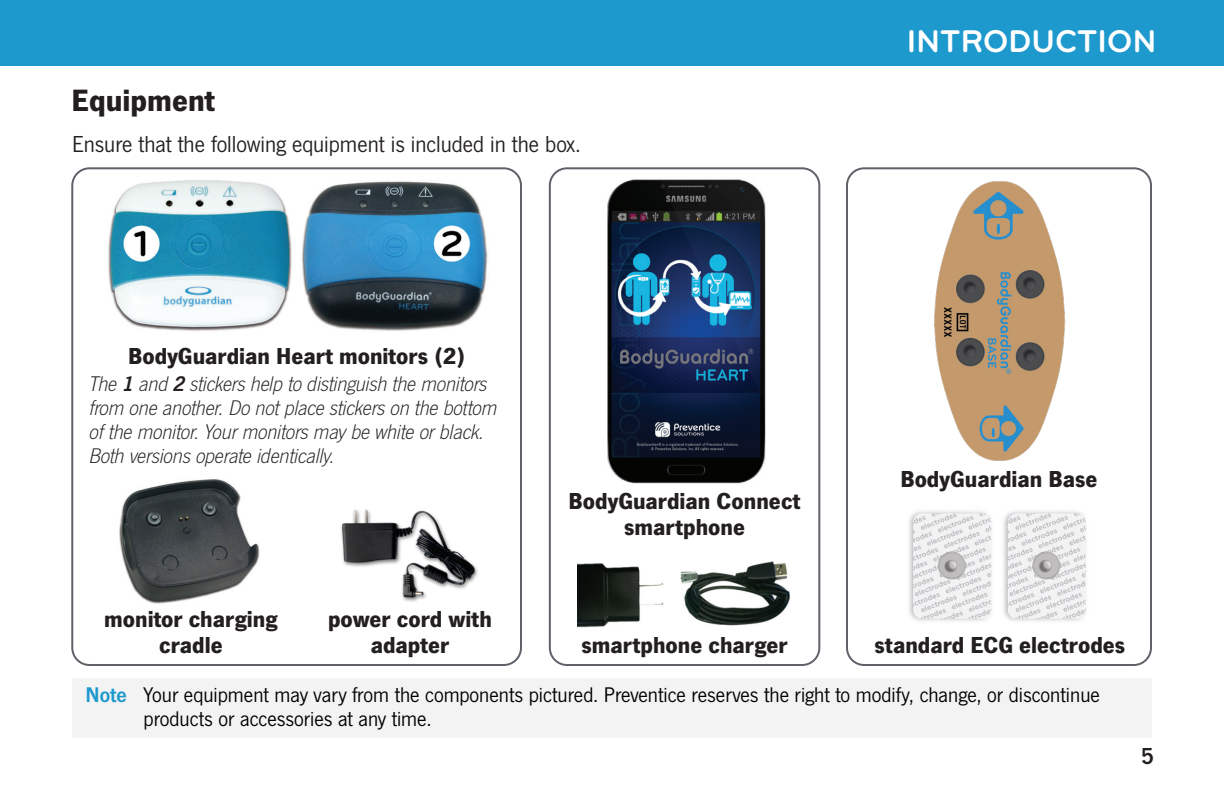
<style>
.page{position:relative;width:1224px;height:792px;background:#fff}
.page>*{position:absolute;margin:0;border:0;box-sizing:border-box;transform-origin:0 0}
.t1{font:700 32.6px "Bryant Pro";letter-spacing:.005em;color:#fff}
.t2{font:700 32px "News Got";color:#231f20}
.label{font:700 24px/26px "News Got";color:#231f20;text-align:center}
.t3{font:24px "News Got";color:#231f20}
.t4{font:24px "News Got Dem";color:#231f20}
.label-2{font:italic 300 22px/24px "News Got";letter-spacing:-.01em;color:#231f20}
.Note{font:22px/24px "News Got";color:#000}
.s1{font-family:"News Got Dem Ita";font-weight:400;font-style:normal}
.s2{font-family:"News Got Dem";color:#1d99ce}
</style>
<div class="page">
<div style="left:0;top:0;width:1224px;height:65px;background:#1d99ce"></div>
<div style="left:71px;top:167px;width:451px;height:499px;border:2px solid #5f6369;border-radius:17px"></div>
<img style="left:607px;top:179px;width:159px;height:305px">
<div style="left:549px;top:167px;width:271px;height:499px;border:2px solid #5f6369;border-radius:17px"></div>
<div style="left:846px;top:167px;width:306px;height:499px;border:2px solid #5f6369;border-radius:17px"></div>
<img style="left:119px;top:479px;width:141px;height:125px">
<div style="left:72px;top:678px;width:1080px;height:60px;background:#f3f3f3"></div>
<img style="left:108px;top:180px;width:380px;height:151px">
<img style="left:577px;top:563px;width:86px;height:65px">
<img style="left:680px;top:561px;width:110px;height:65px">
<img style="left:341px;top:509px;width:137px;height:93px">
<img style="left:909px;top:511px;width:177px;height:110px">
<img style="left:934px;top:181px;width:132px;height:280px">
<p class="t2" style="left:72px;top:82px;width:145px">Equipment</p>
<p class="t3" style="left:72px;top:131px;width:510px">Ensure that the following equipment is included in the box.</p>
<h1 class="t1" style="left:907px;top:21px;width:251px">INTRODUCTION</h1>
<p class="label" style="left:128px;top:343px;width:338px">BodyGuardian Heart monitors (2)</p>
<p class="label-2" style="left:90px;top:372px;width:409px">The <span class="s1">1</span> and <span class="s1">2</span> stickers help to distinguish the monitors from one another. Do not place stickers on the bottom of the monitor. Your monitors may be white or black.<br>Both versions operate identically.</p>
<p class="label" style="left:104px;top:606px;width:175px">monitor charging cradle</p>
<p class="label" style="left:328px;top:606px;width:165px">power cord with adapter</p>
<p class="label" style="left:569px;top:488px;width:234px">BodyGuardian Connect smartphone</p>
<p class="label" style="left:581px;top:632px;width:208px">smartphone charger</p>
<p class="label" style="left:900px;top:466px;width:199px">BodyGuardian Base</p>
<p class="label" style="left:875px;top:632px;width:252px">standard ECG electrodes</p>
<p class="Note" style="left:144px;top:683px;width:958px;text-indent:-58px"><span class="s2">Note</span> Your equipment may vary from the components pictured. Preventice reserves the right to modify, change, or discontinue products or accessories at any time.</p>
<p class="t4" style="left:1141px;top:742px;width:14px">5</p>
</div>
